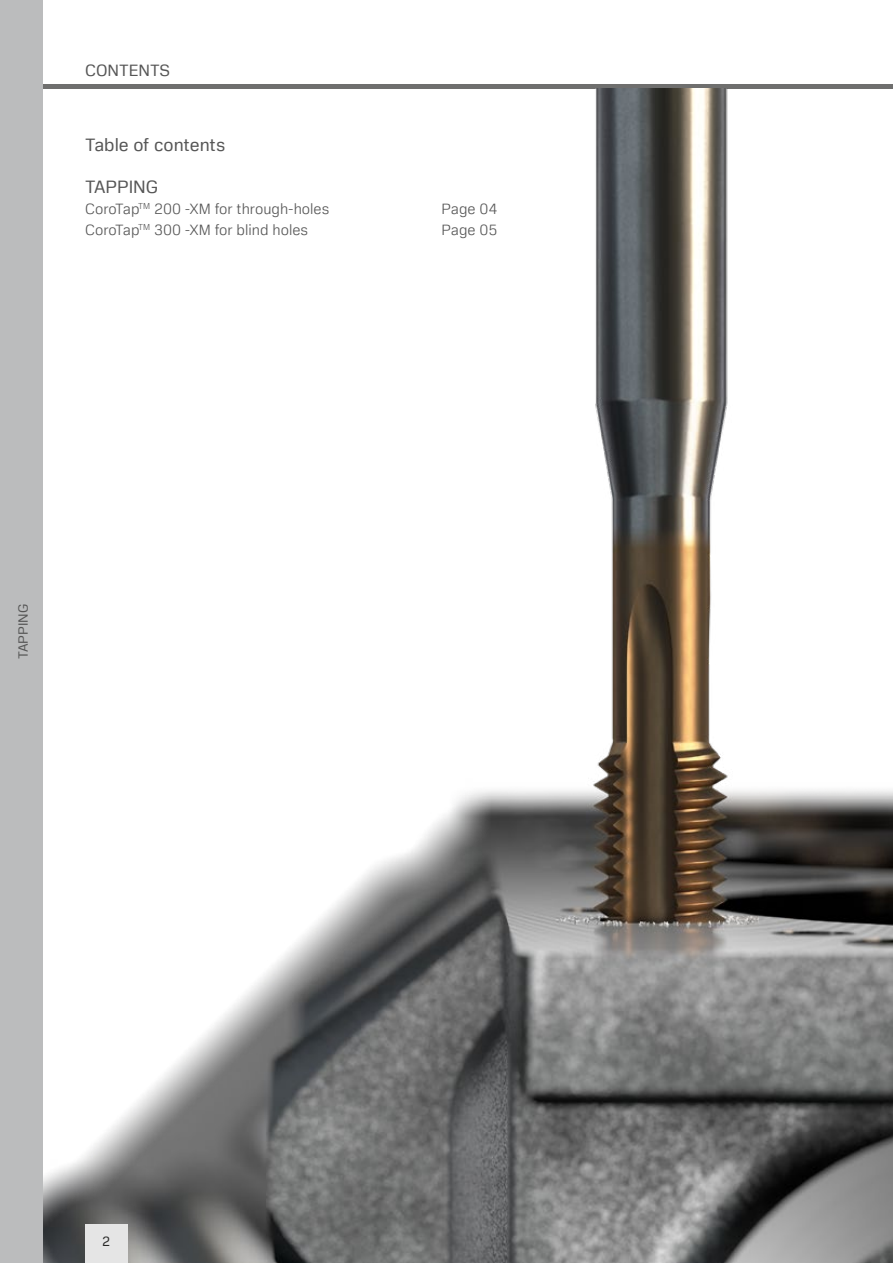
<style>
.page{position:relative;width:893px;height:1263px;background:#fff}
.page>*{position:absolute;margin:0;border:0;box-sizing:border-box;transform-origin:0 0}
.t1{font:18px "Sandvik Sans Text";color:#565656}
.t2{font:18px "Sandvik Sans Text";color:#565656}
.t3{font:16.5px "Sandvik Sans Text";color:#565656}
.t4{font:300 15px "Sandvik Sans Text";color:#565656}
.t5{font:13.5px "Sandvik Sans Text";color:#565656}
.t6{font:13.5px "Sandvik Sans Text";color:#282827}
.s1{font-style:inherit}
</style>
<div class="page">
<div style="left:0;top:84px;width:893px;height:5px;background:#6f6f6e"></div>
<img style="left:43px;top:88px;width:850px;height:1175px">
<div style="left:0;top:0;width:43px;height:1263px;background:#bbbcbd"></div>
<div style="left:85px;top:1224px;width:43px;height:39px;background:#e5e5e5"></div>
<p class="t3" style="left:85px;top:60px;width:87px">CONTENTS</p>
<p class="t1" style="left:85px;top:133px;width:142px">Table of contents</p>
<p class="t2" style="left:85px;top:175px;width:75px">TAPPING</p>
<p class="t4" style="left:85px;top:199px;width:246px">CoroTap<sup>TM</sup> 200 -XM for through-holes</p>
<p class="t4" style="left:442px;top:199px;width:57px">Page <span class="s1">04</span></p>
<p class="t4" style="left:85px;top:220px;width:224px">CoroTap<sup>TM</sup> 300 -XM for blind holes</p>
<p class="t4" style="left:442px;top:220px;width:57px">Page <span class="s1">05</span></p>
<p class="t5" style="left:15px;top:659px;width:56px;rotate:-90deg">TAPPING</p>
<p class="t6" style="left:102px;top:1233px;width:10px">2</p>
</div>
